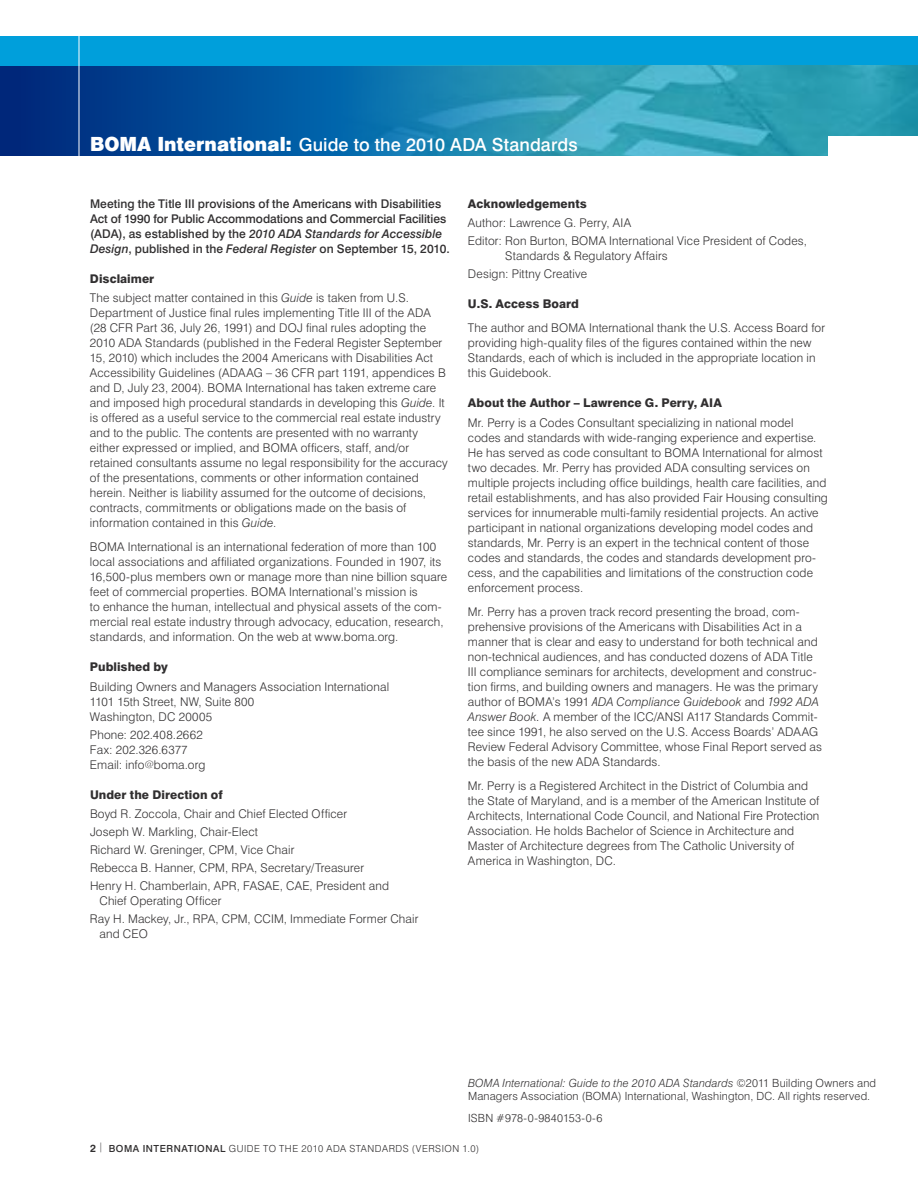
<style>
.page{position:relative;width:918px;height:1188px;background:#fff}
.page>*{position:absolute;margin:0;border:0;box-sizing:border-box;transform-origin:0 0}
.t1{font:500 18px "Swiss 721 BT";color:#fff}
.t2{font:300 12px/15px "Swiss 721 BT";letter-spacing:.015em;color:#312f30}
.t3{font:500 12px/15px "Swiss 721 BT";letter-spacing:.005em;color:#312f30}
.t4{font:800 12px "Swiss 721 BT";letter-spacing:.005em;color:#312f30}
.t5{font:300 11.25px/12.8px "Swiss 721 BT";letter-spacing:.015em;color:#312f30}
.t6{font:300 9.75px "Swiss 721 BT";letter-spacing:.055em;color:#312f30}
.s1{font-family:"Swiss 721 BT Black No 2";font-weight:400}
.s2{font-style:italic}
.s3{font-weight:800}
.s4{font-size:9px}
.s5{font-style:italic;font-stretch:condensed}
.s6{font-weight:700;font-size:10.5px}
.s7{font-weight:500}
</style>
<div class="page">
<div style="left:0;top:37px;width:918px;height:119px;background:#009fdb"></div>
<svg style="left:0;top:66px;width:330px;height:90px;background:#004391"></svg>
<img style="left:330px;top:66px;width:588px;height:90px">
<div style="left:828px;top:136px;width:90px;height:962px;background:#fff"></div>
<hr style="left:79px;top:0;width:1px;height:156px;background:#fff">
<h1 class="t1" style="left:90px;top:134px;width:489px"><span class="s1">BOMA International:</span> Guide to the 2010 ADA Standards</h1>
<p class="t3" style="left:90px;top:196px;width:361px">Meeting the Title III provisions of the Americans with Disabilities Act of 1990 for Public Accommodations and Commercial Facilities (ADA), as established by the <span class="s2">2010 ADA Standards for Accessible Design</span>, published in the <span class="s2">Federal Register</span> on September 15, 2010.</p>
<p class="t2" style="left:90px;top:269px;width:320px;line-height:19.5px"><span class="s3">Disclaimer<br></span>The subject matter contained in this <span class="s2">Guide</span> is taken from U.S.</p>
<p class="t2" style="left:90px;top:305px;width:359px">Department of Justice final rules implementing Title III of the ADA (28 CFR Part 36, July 26, 1991) and DOJ final rules adopting the 2010 ADA Standards (published in the Federal Register September 15, 2010) which includes the 2004 Americans with Disabilities Act Accessibility Guidelines (ADAAG – 36 CFR part 1191, appendices B and D, July 23, 2004). BOMA I nternational has taken extreme care and imposed high procedural standards in developing this <span class="s2">Guide</span>. It is offered as a useful service to the commercial real estate industry and to the public. The contents are presented with no warranty either expressed or implied, and BOMA officers, staff, and/or retained consultants assume no legal responsibility for the accuracy of the presentations, comments or other information contained herein. Neither is liability assumed for the outcome of decisions, contracts, commitments or obligations made on the basis of information contained in this <span class="s2">Guide</span>.</p>
<p class="t2" style="left:90px;top:539px;width:359px">BOMA I nternational is an international federation of more than 100 local associations and affiliated organizations. Founded in 1907, its 16,500-plus members own or manage more than nine billion square feet of commercial properties. BOMA I nternational’s mission is<br>to enhance the human, intellectual and physical assets of the com&shy;mercial real estate industry through advocacy, education, research, standards, and information. On the web at www.boma.org.</p>
<p class="t4" style="left:90px;top:660px;width:80px">Published by</p>
<p class="t2" style="left:90px;top:679px;width:301px">Building Owners and Managers Association I nternational<br>1101 15th Street, NW, Suite 800<br>Washington, DC 20005</p>
<p class="t2" style="left:90px;top:727px;width:117px">Phone: 202.408.2662<br>Fax: 202.326.6377<br>Email: info<span class="s4">@</span>boma.org</p>
<p class="t4" style="left:90px;top:787px;width:134px">Under the Direction of</p>
<p class="t2" style="left:90px;top:805px;width:301px;line-height:18px">Boyd R. Zoccola, Chair and Chief Elected Officer<br>Joseph W. Markling, Chair-Elect<br>Richard W. Greninger, CPM, Vice Chair<br>Rebecca B. H anner, CPM, RPA, Secretary/Treasurer Henry H. Chamberlain, APR, FASAE, CAE, President and</p>
<p class="t2" style="left:90px;top:892px;width:330px;line-height:18px;text-indent:10px">Chief Operating Officer<br>Ray H . Mackey, Jr., RPA, CPM, CCI M, I mmediate Former Chair</p>
<p class="t2" style="left:100px;top:926px;width:41px">and CEO</p>
<p class="t4" style="left:468px;top:196px;width:120px">Acknowledgements</p>
<p class="t2" style="left:468px;top:214px;width:341px;line-height:18px">Author: Lawrence G. Perry, AIA<br>Editor: Ron Burton, BOMA I nternational Vice President of Codes,</p>
<p class="t2" style="left:468px;top:247px;width:201px;line-height:18px;text-indent:37px">Standards &amp; Regulatory Affairs<br>Design: Pittny Creative</p>
<p class="t4" style="left:468px;top:297px;width:113px">U.S. Access Board</p>
<p class="t2" style="left:468px;top:320px;width:359px">The author and BOMA I nternational thank the U.S. Access Board for providing high-quality files of the figures contained within the new Standards, each of which is included in the appropriate location in this Guidebook.</p>
<p class="t4" style="left:468px;top:396px;width:255px">About the Author – Lawrence G. Perry, AIA</p>
<p class="t2" style="left:468px;top:415px;width:361px">Mr. Perry is a Codes Consultant specializing in national model codes and standards with wide-ranging experience and expertise.<br>H e has served as code consultant to BOMA I nternational for almost two decades. Mr. Perry has provided ADA consulting services on multiple projects including office buildings, health care facilities, and retail establishments, and has also provided Fair Housing consulting services for innumerable multi-family residential projects. An active participant in national organizations developing model codes and standards, Mr. Perry is an expert in the technical content of those codes and standards, the codes and standards development pro&shy;cess, and the capabilities and limitations of the construction code enforcement process.</p>
<p class="t2" style="left:468px;top:604px;width:356px">Mr. Perry has a proven track record presenting the broad, com&shy;prehensive provisions of the Americans with Disabilities Act in a manner that is clear and easy to understand for both technical and non-technical audiences, and has conducted dozens of ADA Title<br>III compliance seminars for architects, development and construc&shy;tion firms, and building owners and managers. He was the primary author of BOMA’s 1991 <span class="s5">A</span><span class="s2">DA Compliance Guidebook</span> and <span class="s5">1</span><span class="s2">992 ADA Answer Book.</span> A member of the I CC/AN SI A117 Standards Commit&shy;tee since 1991, he also served on the U.S. Access Boards’ ADAAG Review Federal Advisory Committee, whose Final Report served as the basis of the new ADA Standards.</p>
<p class="t2" style="left:468px;top:778px;width:353px">Mr. Perry is a Registered Architect in the District of Columbia and the State of Maryland, and is a member of the American I nstitute of Architects, I nternational Code Council, and National Fire Protection Association. He holds Bachelor of Science in Architecture and Master of Architecture degrees from The Catholic University of America in Washington, DC.</p>
<p class="t5" style="left:468px;top:1077px;width:410px"><span class="s2">BOMA International: Guide to the 2010 ADA Standards</span> ©2011 Building Owners and<br>Managers Association (BOMA) I nternational, Washington, DC. All rights reserved.</p>
<p class="t5" style="left:468px;top:1112px;width:136px">ISBN #978-0-9840153-0-6</p>
<p class="t6" style="left:90px;top:1143px;width:391px"><span class="s6">2</span> | <span class="s7">BOMA International</span> Guide to the 2010 ADA Standards (version 1.0)</p>
</div>
